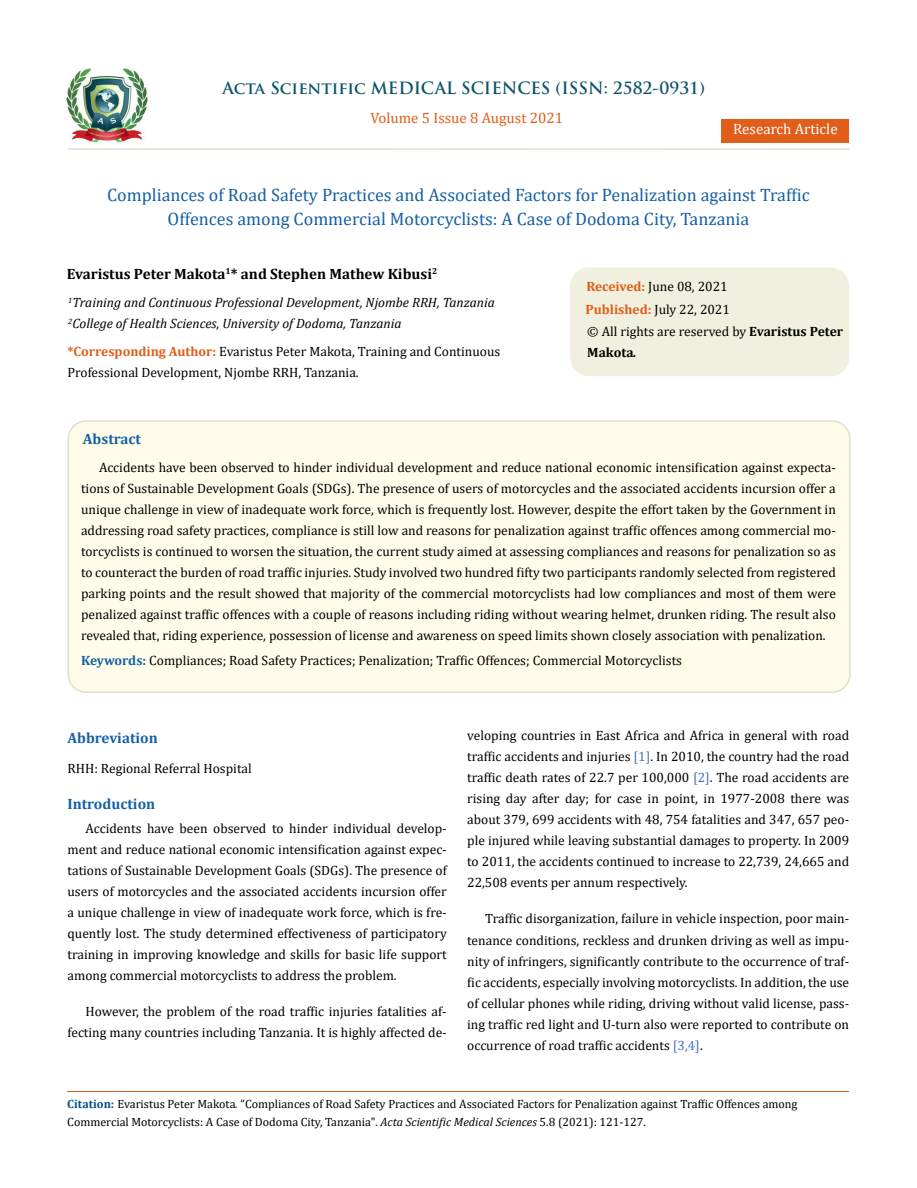
<style>
.page{position:relative;width:917px;height:1188px;background:#fff}
.page>*{position:absolute;margin:0;border:0;box-sizing:border-box;transform-origin:0 0}
.t1{font:18px/24px "Cambria";color:#1560a6;text-align:center}
.t2{font:700 16.5px "Trajan Pro";color:#0e546a}
.t3{font:700 15px "Cambria";color:#000}
.t4{font:700 15px "Cambria";color:#1560a6}
.t5{font:15px "Cambria";color:#e05d1a}
.t6{font:15px "Cambria";color:#fff}
.t7{font:13.5px/21px "Cambria";color:#000;text-align:justify}
.t8{font:italic 13.5px/21px "Cambria";color:#000}
.t9{font:12px/18px "Cambria";color:#000}
.s1{font-weight:700;color:#e05d1a}
.s2{font-weight:700}
.s3{font-weight:700;font-style:italic}
.s4{font-weight:700;color:#1560a6}
.s5{color:#4472c4}
.s6{font-weight:700;color:#035089}
.s7{font-style:italic}
</style>
<div class="page">
<img style="left:67px;top:68px;width:80px;height:74px">
<div style="left:721px;top:119px;width:128px;height:23px;background:#e05d1a"></div>
<div style="left:571px;top:268px;width:277px;height:107px;background:#f1f0de;border-radius:18px"></div>
<div style="left:570px;top:268px;width:279px;height:108px;border:2px solid #f1f0de;border-radius:18px"></div>
<div style="left:68px;top:421px;width:781px;height:271px;background:#fffde9;border-radius:18px"></div>
<div style="left:67px;top:420px;width:783px;height:273px;border:2px solid #e0dfcd;border-radius:18px"></div>
<hr style="left:67px;top:1091px;width:782px;height:1px;background:#e05d1a">
<hr style="left:67px;top:148px;width:782px;height:2px;background:#e0dfcd">
<p class="t2" style="left:222px;top:77px;width:484px">Acta Scientific MEDICAL SCIENCES (ISSN: 2582-0931)</p>
<p class="t5" style="left:370px;top:109px;width:194px">Volume 5 Issue 8 August 2021</p>
<p class="t6" style="left:733px;top:120px;width:106px">Research Article</p>
<h1 class="t1" style="left:107px;top:183px;width:704px">Compliances of Road Safety Practices and Associated Factors for Penalization against Traffic<br>Offences among Commercial Motorcyclists: A Case of Dodoma City, Tanzania</h1>
<p class="t3" style="left:67px;top:263px;width:372px">Evaristus Peter Makota<sup>1</sup>* and Stephen Mathew Kibusi<sup>2</sup></p>
<p class="t8" style="left:68px;top:292px;width:428px"><sup>1</sup>Training and Continuous Professional Development, Njombe RRH, Tanzania<br><sup>2</sup>College of Health Sciences, University of Dodoma, Tanzania</p>
<p class="t7" style="left:67px;top:341px;width:434px"><span class="s1">*Corresponding Author:</span> Evaristus Peter Makota, Training and Continuous<br>Professional Development, Njombe RRH, Tanzania.</p>
<p class="t7" style="left:585px;top:275px;width:146px;line-height:23px"><span class="s1">Received:</span> June 08, 2021<br><span class="s1">Published:</span> July 22, 2021</p>
<p class="t7" style="left:587px;top:321px;width:257px">© All rights are reserved by <span class="s2">Evaristus Peter<br>Makota</span><span class="s3">.</span></p>
<p class="t4" style="left:83px;top:429px;width:60px">Abstract</p>
<p class="t7" style="left:81px;top:457px;width:756px;text-indent:18px">Accidents have been observed to hinder individual development and reduce national economic intensification against expecta&shy;tions of Sustainable Development Goals (SDGs). The presence of users of motorcycles and the associated accidents incursion offer a unique challenge in view of inadequate work force, which is frequently lost. However, despite the effort taken by the Government in addressing road safety practices, compliance is still low and reasons for penalization against traffic offences among commercial mo&shy;torcyclists is continued to worsen the situation, the current study aimed at assessing compliances and reasons for penalization so as to counteract the burden of road traffic injuries. Study involved two hundred fifty two participants randomly selected from registered parking points and the result showed that majority of the commercial motorcyclists had low compliances and most of them were penalized against traffic offences with a couple of reasons including riding without wearing helmet, drunken riding. The result also revealed that, riding experience, possession of license and awareness on speed limits shown closely association with penalization.</p>
<p class="t7" style="left:81px;top:650px;width:602px"><span class="s4">Keywords:</span> Compliances; Road Safety Practices; Penalization; Traffic Offences; Commercial Motorcyclists</p>
<p class="t4" style="left:67px;top:727px;width:92px">Abbreviation</p>
<p class="t7" style="left:67px;top:758px;width:186px">RHH: Regional Referral Hospital</p>
<p class="t4" style="left:67px;top:793px;width:89px">Introduction</p>
<p class="t7" style="left:67px;top:818px;width:381px;text-indent:18px">Accidents have been observed to hinder individual develop&shy;ment and reduce national economic intensification against expec&shy;tations of Sustainable Development Goals (SDGs). The presence of users of motorcycles and the associated accidents incursion offer a unique challenge in view of inadequate work force, which is fre&shy;quently lost. The study determined effectiveness of participatory training in improving knowledge and skills for basic life support among commercial motorcyclists to address the problem.</p>
<p class="t7" style="left:67px;top:1001px;width:381px;text-align:right">However, the problem of the road traffic injuries fatalities af&shy;fecting many countries including Tanzania. It is highly affected de-</p>
<p class="t7" style="left:467px;top:725px;width:383px">veloping countries in East Africa and Africa in general with road traffic accidents and injuries <span class="s5">[1]</span>. In 2010, the country had the road traffic death rates of 22.7 per 100,000 <span class="s5">[2]</span>. The road accidents are rising day after day; for case in point, in 1977-2008 there was about 379, 699 accidents with 48, 754 fatalities and 347, 657 peo&shy;ple injured while leaving substantial damages to property. In 2009 to 2011, the accidents continued to increase to 22,739, 24,665 and 22,508 events per annum respectively.</p>
<p class="t7" style="left:467px;top:908px;width:383px;text-indent:18px">Traffic disorganization, failure in vehicle inspection, poor main&shy;tenance conditions, reckless and drunken driving as well as impu&shy;nity of infringers, significantly contribute to the occurrence of traf&shy;fic accidents, especially involving motorcyclists. In addition, the use of cellular phones while riding, driving without valid license, pass&shy;ing traffic red light and U-turn also were reported to contribute on occurrence of road traffic accidents <span class="s5">[3,4]</span>.</p>
<p class="t9" style="left:67px;top:1095px;width:731px"><span class="s6">Citation:</span> Evaristus Peter Makota<span class="s7">.</span> “Compliances of Road Safety Practices and Associated Factors for Penalization against Traffic Offences among<br>Commercial Motorcyclists: A Case of Dodoma City, Tanzania". <span class="s7">Acta Scientific Medical Sciences</span> 5.8 (2021): 121-127.</p>
</div>
